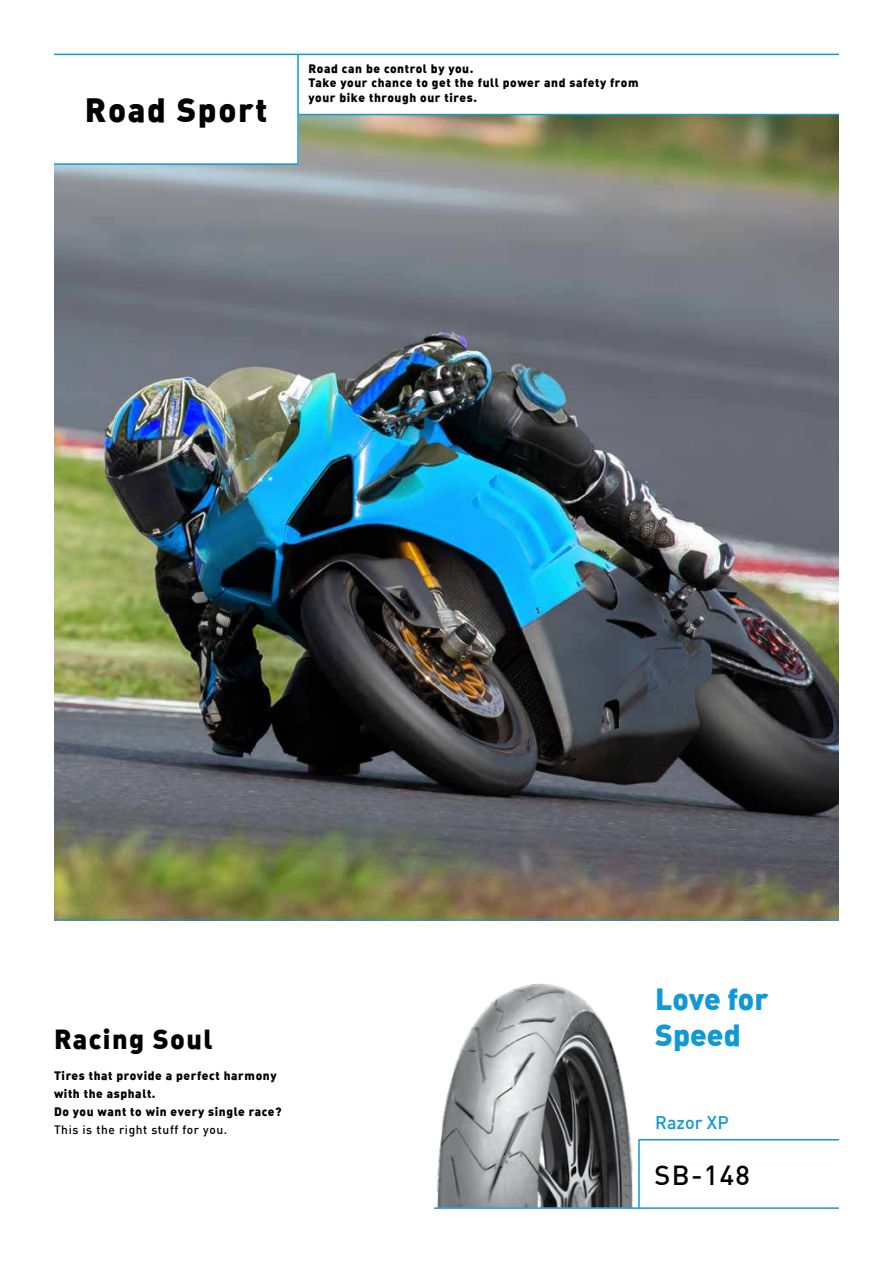
<style>
.page{position:relative;width:893px;height:1263px;background:#fff}
.page>*{position:absolute;margin:0;border:0;box-sizing:border-box;transform-origin:0 0}
.t1{font:33px "DIN Black Alternate";letter-spacing:.05em;color:#000}
.t2{font:30px/36px "DIN Black Alternate";color:#1099d6}
.t3{font:27px "DIN Black Alternate";letter-spacing:.05em;color:#000}
.t4{font:500 27px "DIN";color:#000}
.t5{font:500 18px "DIN";color:#1099d6}
.t6{font:12px/14.4px "DIN Black Alternate";letter-spacing:.05em;color:#000}
.t7{font:500 12px "DIN";letter-spacing:.05em;color:#000}
</style>
<div class="page">
<img style="left:54px;top:115px;width:785px;height:804px">
<div style="left:54px;top:54px;width:244px;height:110px;background:#fff"></div>
<hr style="left:54px;top:54px;width:785px;height:1px;background:#1099d6">
<hr style="left:298px;top:114px;width:541px;height:1px;background:#1099d6">
<hr style="left:54px;top:163px;width:244px;height:2px;background:#1099d6">
<hr style="left:297px;top:54px;width:2px;height:110px;background:#1099d6">
<img style="left:436px;top:983px;width:218px;height:224px">
<hr style="left:54px;top:919px;width:785px;height:1px;background:#1099d6">
<hr style="left:639px;top:1139px;width:200px;height:1px;background:#1099d6">
<hr style="left:434px;top:1207px;width:405px;height:2px;background:#1099d6">
<hr style="left:638px;top:1140px;width:2px;height:68px;background:#1099d6">
<h1 class="t1" style="left:85px;top:88px;width:184px">Road Sport</h1>
<p class="t6" style="left:309px;top:61px;width:332px">Road can be control by you.<br>Take your chance to get the full power and safety from your bike through our tires.</p>
<h3 class="t3" style="left:54px;top:1021px;width:160px">Racing Soul</h3>
<p class="t6" style="left:54px;top:1066px;width:229px;line-height:18px">Tires that provide a perfect harmony with the asphalt.<br>Do you want to win every single race?</p>
<p class="t7" style="left:54px;top:1122px;width:175px">This is the right stuff for you.</p>
<h2 class="t2" style="left:655px;top:979px;width:115px">Love for<br>Speed</h2>
<h3 class="t5" style="left:655px;top:1111px;width:75px">Razor XP</h3>
<h3 class="t4" style="left:655px;top:1158px;width:97px">SB-148</h3>
</div>
